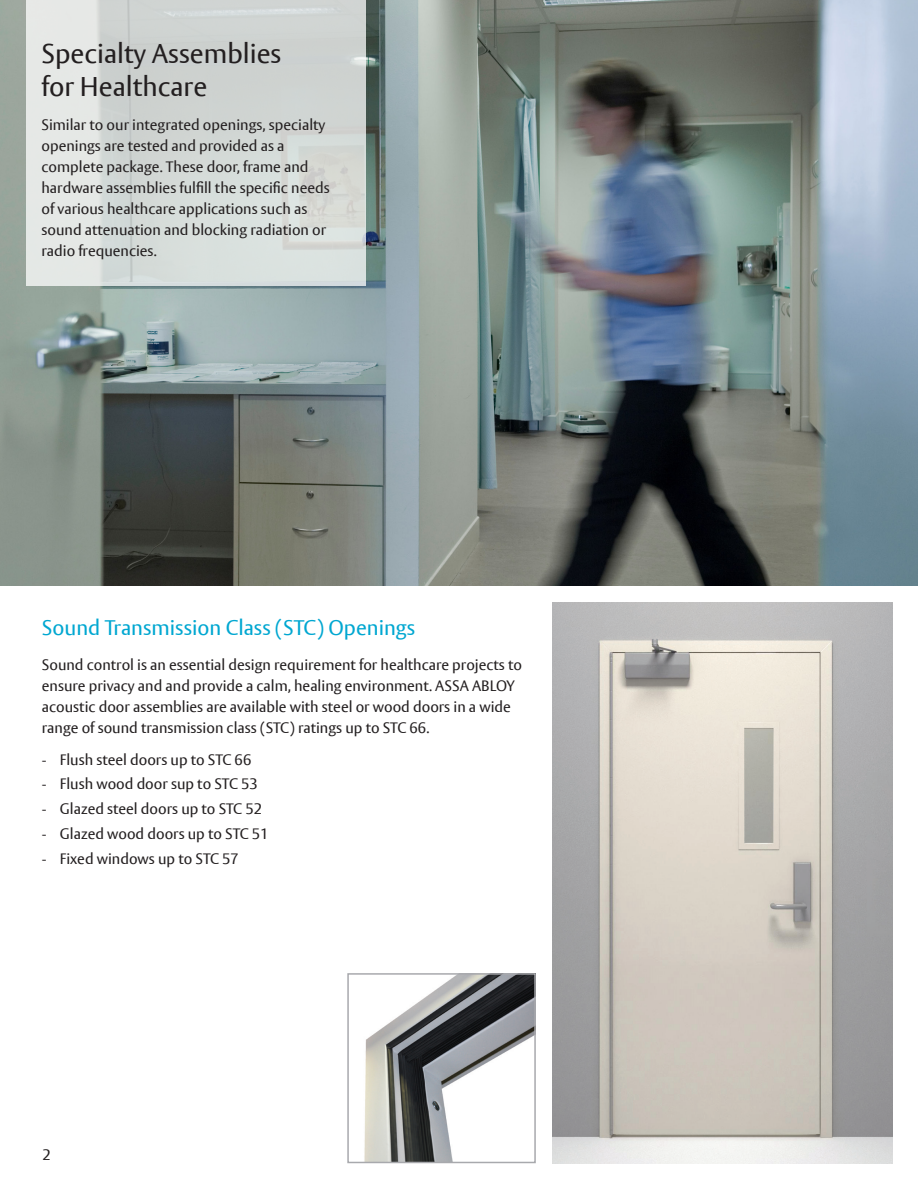
<style>
.page{position:relative;width:918px;height:1188px;background:#fff}
.page>*{position:absolute;margin:0;border:0;box-sizing:border-box;transform-origin:0 0}
.Large_Heading{font:27px/32.4px "ASSA Vesta";color:#231f20}
.Product_Heading{font:21px "ASSA Vesta";color:#00a7d1}
.Body_copy{font:15px/21px "ASSA Vesta";color:#231f20}
.Body_Copy_Bulleted{font:15px "ASSA Vesta";color:#231f20}
</style>
<div class="page">
<img style="left:0;top:0;width:918px;height:586px">
<svg style="left:26px;top:0;width:339px;height:286px;background:#d6dad8"></svg>
<img style="left:553px;top:603px;width:339px;height:560px">
<img style="left:364px;top:976px;width:169px;height:184px">
<div style="left:347px;top:973px;width:189px;height:190px;border:2px solid #a8a9ad"></div>
<p class="Large_Heading" style="left:41px;top:39px;width:241px">Specialty Assemblies for Healthcare</p>
<p class="Body_copy" style="left:41px;top:115px;width:290px">Similar to our integrated openings, specialty openings are tested and provided as a complete package. These door, frame and hardware assemblies fulfill the specific needs of various healthcare applications such as sound attenuation and blocking radiation or radio frequencies.</p>
<p class="Product_Heading" style="left:42px;top:615px;width:375px">Sound Transmission Class (STC) Openings</p>
<p class="Body_copy" style="left:42px;top:654px;width:482px">Sound control is an essential design requirement for healthcare projects to ensure privacy and and provide a calm, healing environment. ASSA ABLOY acoustic door assemblies are available with steel or wood doors in a wide range of sound transmission class (STC) ratings up to STC 66.</p>
<p class="Body_Copy_Bulleted" style="left:42px;top:750px;width:211px">- Flush steel doors up to STC 66</p>
<p class="Body_Copy_Bulleted" style="left:42px;top:775px;width:218px">- Flush wood door sup to STC 53</p>
<p class="Body_Copy_Bulleted" style="left:42px;top:800px;width:222px">- Glazed steel doors up to STC 52</p>
<p class="Body_Copy_Bulleted" style="left:42px;top:825px;width:228px">- Glazed wood doors up to STC 51</p>
<p class="Body_Copy_Bulleted" style="left:42px;top:849px;width:199px">- Fixed windows up to STC 57</p>
<p class="Body_copy" style="left:43px;top:1145px;width:10px">2</p>
</div>
